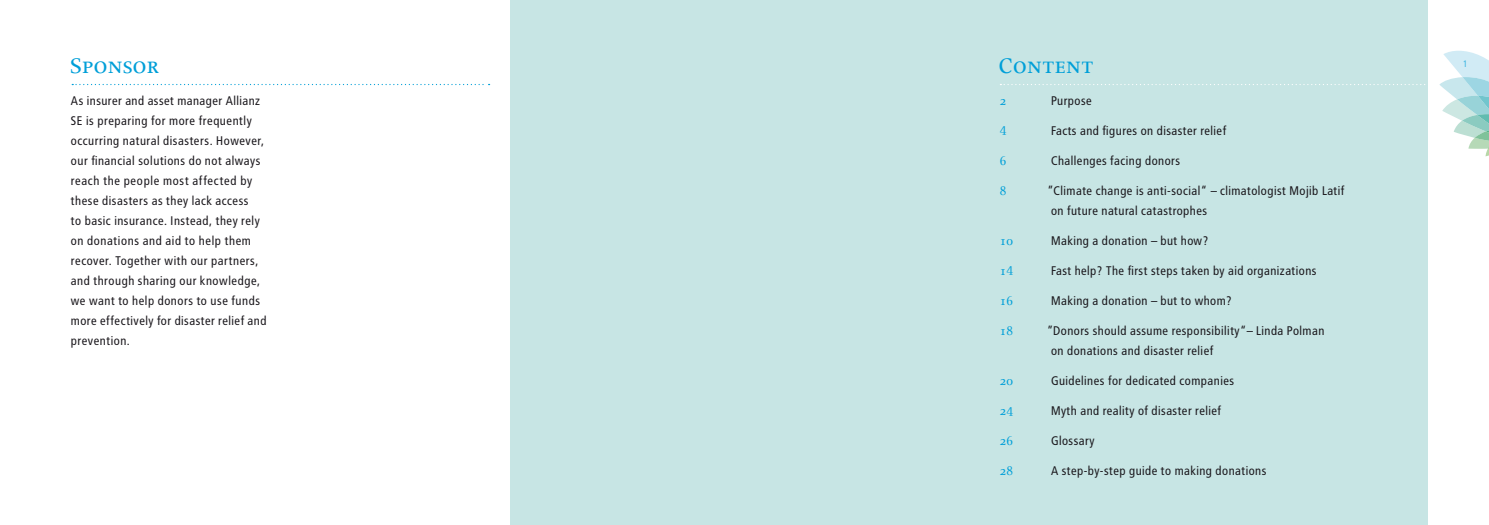
<style>
.page{position:relative;width:1489px;height:525px;background:#fff}
.page>*{position:absolute;margin:0;border:0;box-sizing:border-box;transform-origin:0 0}
.t1{font:25px "Apollo MT SC";letter-spacing:.02em;color:#009fd8}
.t2{font:13.75px "Apollo MT SC";color:#009fd8}
.t3{font:12.5px/20px "Transit Print OT";color:#1a171c}
.t4{font:9.38px "Transit Print OT";color:#009fd8}
</style>
<div class="page">
<div style="left:510px;top:0;width:927px;height:524px;background:#c7e5e4"></div>
<svg style="left:72px;top:84px;width:417px;height:1px"></svg>
<svg style="left:1000px;top:84px;width:426px;height:1px"></svg>
<div style="left:1428px;top:0;width:60px;height:524px;background:#fff"></div>
<svg style="left:1439px;top:51px;width:49px;height:105px"></svg>
<h1 class="t1" style="left:70px;top:53px;width:90px">Sponsor</h1>
<h1 class="t1" style="left:998px;top:53px;width:96px">Content</h1>
<p class="t3" style="left:71px;top:91px;width:197px">As insurer and asset manager Allianz SE is preparing for more frequently occurring natural disasters. However, our financial solutions do not always reach the people most affected by these disasters as they lack access<br>to basic insurance. Instead, they rely on donations and aid to help them recover. Together with our partners, and through sharing our knowledge, we want to help donors to use funds more effectively for disaster relief and prevention.</p>
<p class="t2" style="left:999px;top:94px;width:8px">2</p>
<p class="t3" style="left:1050px;top:91px;width:43px">Purpose</p>
<p class="t2" style="left:999px;top:121px;width:8px">4</p>
<p class="t3" style="left:1050px;top:121px;width:177px">Facts and figures on disaster relief</p>
<p class="t2" style="left:999px;top:154px;width:8px">6</p>
<p class="t3" style="left:1050px;top:151px;width:131px">Challenges facing donors</p>
<p class="t2" style="left:999px;top:184px;width:8px">8</p>
<p class="t3" style="left:1047px;top:181px;width:299px">”Climate change is anti-social“ – climatologist Mojib Latif on future natural catastrophes</p>
<p class="t2" style="left:999px;top:234px;width:15px">10</p>
<p class="t3" style="left:1050px;top:231px;width:159px">Making a donation – but how?</p>
<p class="t2" style="left:999px;top:263px;width:15px">14</p>
<p class="t3" style="left:1050px;top:261px;width:267px">Fast help? The first steps taken by aid organizations</p>
<p class="t2" style="left:999px;top:294px;width:15px">16</p>
<p class="t3" style="left:1050px;top:291px;width:183px">Making a donation – but to whom?</p>
<p class="t2" style="left:999px;top:324px;width:15px">18</p>
<p class="t3" style="left:1047px;top:321px;width:279px">”Donors should assume responsibility“– Linda Polman on donations and disaster relief</p>
<p class="t2" style="left:999px;top:374px;width:15px">20</p>
<p class="t3" style="left:1050px;top:371px;width:185px">Guidelines for dedicated companies</p>
<p class="t2" style="left:999px;top:403px;width:15px">24</p>
<p class="t3" style="left:1050px;top:401px;width:172px">Myth and reality of disaster relief</p>
<p class="t2" style="left:999px;top:434px;width:15px">26</p>
<p class="t3" style="left:1050px;top:431px;width:45px">Glossary</p>
<p class="t2" style="left:999px;top:464px;width:15px">28</p>
<p class="t3" style="left:1050px;top:461px;width:217px">A step-by-step guide to making donations</p>
<p class="t4" style="left:1462px;top:58px;width:6px">1</p>
</div>
